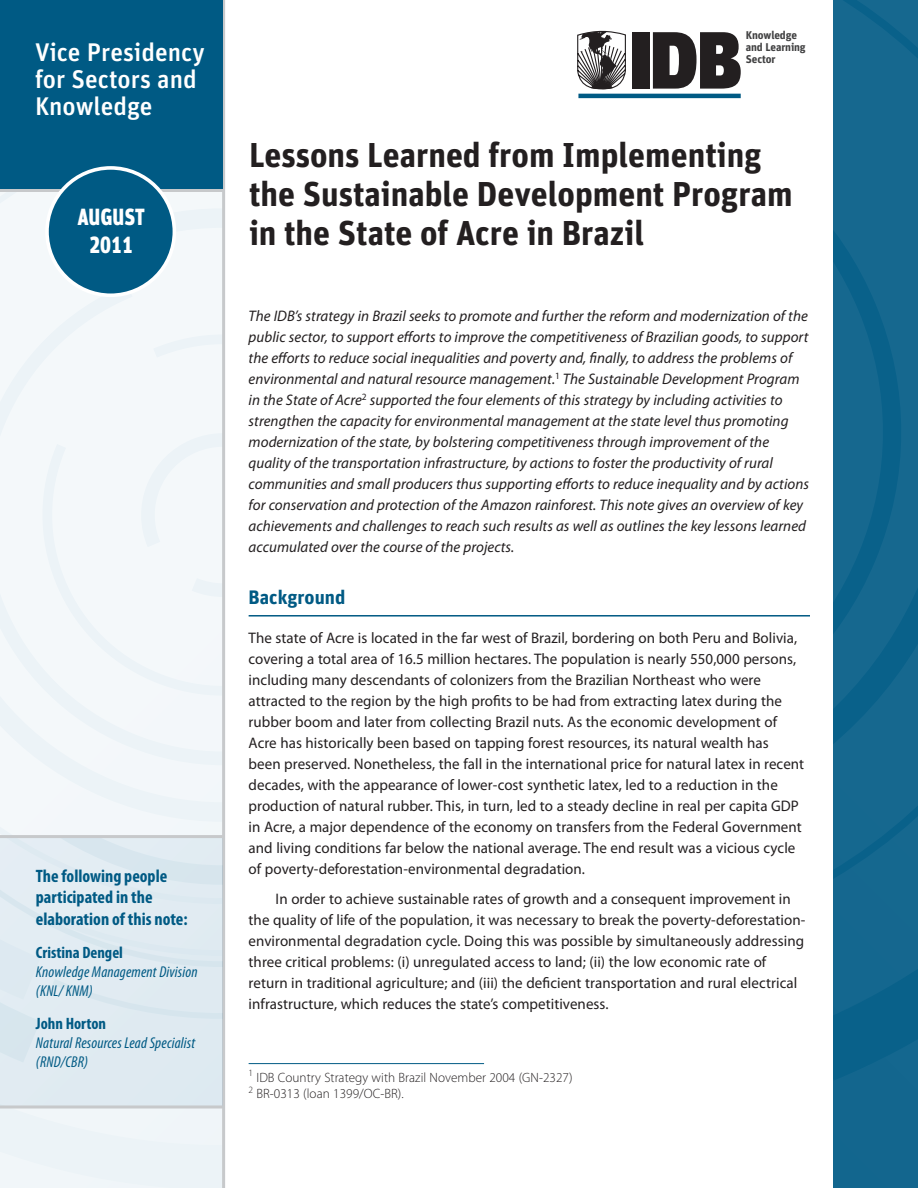
<style>
.page{position:relative;width:918px;height:1188px;background:#fff}
.page>*{position:absolute;margin:0;border:0;box-sizing:border-box;transform-origin:0 0}
.t1{font:700 34.5px/39px "Unit";color:#231f20}
.t2{font:500 25.5px/27px "Unit";color:#fff}
.t3{font:23.4px/28px "Unit Black LF";color:#fff;text-align:center;scale:.85 1}
.t4{font:700 19.5px "Unit";color:#005a84}
.t5{font:700 condensed 18px/21.6px "Myriad Pro";color:#005a84}
.t6{font:700 condensed 16.5px "Myriad Pro";color:#005a84}
.t7{font:italic condensed 15.75px/18.9px "Myriad Pro";letter-spacing:.01em;color:#005a84}
.t8{font:15.3px/21px "Myriad Pro";letter-spacing:.005em;color:#231f20}
.t9{font:italic 15.3px/21px "Myriad Pro";letter-spacing:.005em;color:#231f20}
.t10{font:300 13.5px/16.5px "Myriad Pro";letter-spacing:.005em;color:#231f20}
.t11{font:700 11.25px/12px "Unit";letter-spacing:-.01em;color:#414142}
</style>
<div class="page">
<div style="left:0;top:192px;width:222px;height:92px;background:#f4f8fa"></div>
<div style="left:0;top:284px;width:222px;height:112px;background:#f4f8fa"></div>
<div style="left:0;top:396px;width:222px;height:302px;background:#f4f8fa"></div>
<div style="left:0;top:1108px;width:222px;height:80px;background:#ecf3f7"></div>
<div style="left:38px;top:444px;width:184px;height:254px;background:#f4f8fa"></div>
<svg style="left:192px;top:578px;width:30px;height:21px"></svg>
<hr style="left:249px;top:615px;width:561px;height:2px;background:#005a84">
<hr style="left:222px;top:0;width:3px;height:1188px;background:#c7c9cb">
<hr style="left:578px;top:94px;width:163px;height:4px;background:#005a84">
<div style="left:833px;top:0;width:85px;height:1188px;background:linear-gradient(to right,#13668e,#13668e)"></div>
<div style="left:0;top:0;width:223px;height:190px;background:#005a84"></div>
<hr style="left:0;top:189px;width:223px;height:3px;background:#c7c9cb">
<div style="left:47px;top:168px;width:127px;height:127px;background:#005a84;border-radius:50%"></div>
<div style="left:45px;top:166px;width:131px;height:131px;border:4px solid #fff;border-radius:50%"></div>
<svg style="left:653px;top:32px;width:88px;height:57px"></svg>
<div style="left:632px;top:32px;width:17px;height:57px;background:#231f20"></div>
<svg style="left:577px;top:30px;width:49px;height:60px"></svg>
<hr style="left:249px;top:1063px;width:235px;height:1px;background:#005a84">
<div style="left:0;top:838px;width:223px;height:270px;background:#dfeaf1"></div>
<svg style="left:0;top:698px;width:223px;height:365px"></svg>
<hr style="left:0;top:835px;width:223px;height:3px;background:#c7c9cb">
<hr style="left:0;top:1106px;width:223px;height:2px;background:#c7c9cb">
<h2 class="t2" style="left:35px;top:38px;width:171px">Vice Presidency for Sectors and<br>Knowledge</h2>
<h3 class="t3" style="left:77px;top:202px;width:81px">AUGUST<br>2011</h3>
<p class="t5" style="left:36px;top:865px;width:153px">The following people participated in the elaboration of this note:</p>
<p class="t6" style="left:36px;top:943px;width:89px">Cristina Dengel</p>
<p class="t7" style="left:36px;top:962px;width:163px">Knowledge Management Division (KNL/ KNM)</p>
<p class="t6" style="left:36px;top:1014px;width:72px">John Horton</p>
<p class="t7" style="left:36px;top:1033px;width:161px">Natural Resources Lead Specialist (RND/CBR)</p>
<p class="t11" style="left:746px;top:29px;width:61px">Knowledge and Learning<br>Sector</p>
<h1 class="t1" style="left:249px;top:135px;width:545px">Lessons Learned from Implementing the Sustainable Development Program in the State of Acre in Brazil</h1>
<p class="t9" style="left:249px;top:306px;width:562px">The IDB’s strategy in Brazil seeks to promote and further the reform and modernization of the public sector, to support efforts to improve the competitiveness of Brazilian goods, to support the efforts to reduce social inequalities and poverty and, finally, to address the problems of environmental and natural resource management.<sup>1</sup> The Sustainable Development Program in the State of Acre<sup>2</sup> supported the four elements of this strategy by including activities to strengthen the capacity for environmental management at the state level thus promoting modernization of the state, by bolstering competitiveness through improvement of the quality of the transportation infrastructure, by actions to foster the productivity of rural communities and small producers thus supporting efforts to reduce inequality and by actions for conservation and protection of the Amazon rainforest. This note gives an overview of key achievements and challenges to reach such results as well as outlines the key lessons learned accumulated over the course of the projects.</p>
<p class="t4" style="left:249px;top:585px;width:98px">Background</p>
<p class="t8" style="left:249px;top:627px;width:557px">The state of Acre is located in the far west of Brazil, bordering on both Peru and Bolivia, covering a total area of 16.5 million hectares. The population is nearly 550,000 persons, including many descendants of colonizers from the Brazilian Northeast who were attracted to the region by the high profits to be had from extracting latex during the rubber boom and later from collecting Brazil nuts. As the economic development of Acre has historically been based on tapping forest resources, its natural wealth has been preserved. Nonetheless, the fall in the international price for natural latex in recent decades, with the appearance of lower-cost synthetic latex, led to a reduction in the production of natural rubber. This, in turn, led to a steady decline in real per capita GDP in Acre, a major dependence of the economy on transfers from the Federal Government and living conditions far below the national average. The end result was a vicious cycle of poverty-deforestation-environmental degradation.</p>
<p class="t8" style="left:249px;top:888px;width:558px;text-indent:27px">In order to achieve sustainable rates of growth and a consequent improvement in the quality of life of the population, it was necessary to break the poverty-deforestation&shy;environmental degradation cycle. Doing this was possible by simultaneously addressing three critical problems: (i) unregulated access to land; (ii) the low economic rate of return in traditional agriculture; and (iii) the deficient transportation and rural electrical infrastructure, which reduces the state’s competitiveness.</p>
<p class="t10" style="left:249px;top:1069px;width:325px"><sup>1</sup> IDB Country Strategy with Brazil November 2004 (GN-2327)<br><sup>2</sup> BR-0313 (loan 1399/OC-BR).</p>
</div>
